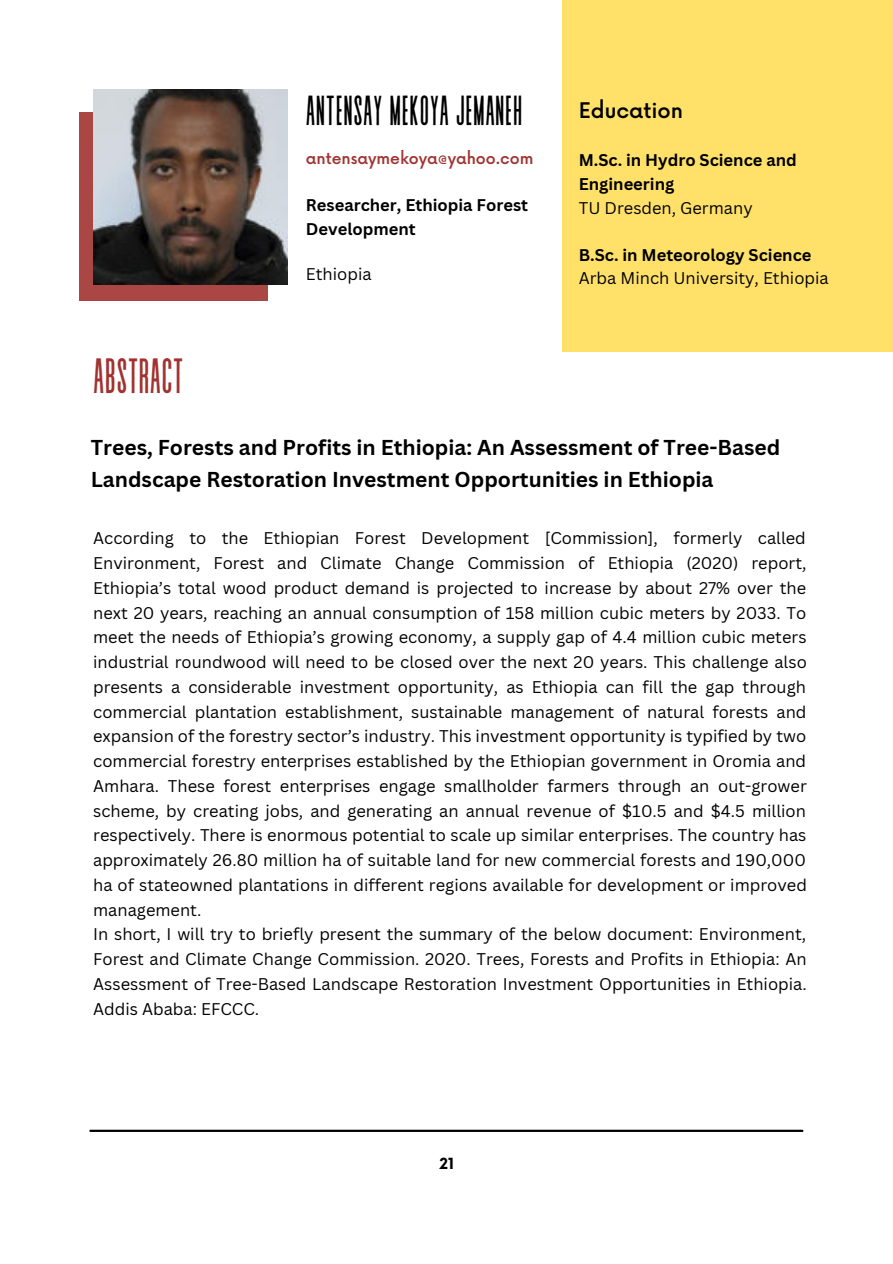
<style>
.page{position:relative;width:893px;height:1264px;background:#fff}
.page>*{position:absolute;margin:0;border:0;box-sizing:border-box;transform-origin:0 0}
.t1{font:49.5px "Revive 80 Tall";color:#a13230}
.t2{font:42px "Revive 80 Tall";color:#000}
.t3{font:700 21px/31.5px "Canva Sans";color:#000}
.t4{font:500 21px "Now";color:#000}
.t5{font:16.5px/24.8px "Canva Sans";color:#000}
.t6{font:700 16.5px/24.8px "Canva Sans";color:#000}
.t7{font:500 15.75px "Now";color:#a13230}
.t8{font:700 15px "Now";color:#000}
</style>
<div class="page">
<hr style="left:90px;top:1129px;width:712px;height:2px;background:#000">
<div style="left:562px;top:0;width:330px;height:351px;background:#ffe16a"></div>
<div style="left:79px;top:112px;width:189px;height:188px;background:#aa4745"></div>
<img style="left:93px;top:90px;width:195px;height:194px">
<h1 class="t1" style="left:93px;top:350px;width:92px">ABSTRACT</h1>
<h2 class="t2" style="left:306px;top:89px;width:218px">ANTENSAY MEKOYA JEMANEH</h2>
<p class="t7" style="left:306px;top:146px;width:229px">antensaymekoya@yahoo.com</p>
<p class="t6" style="left:306px;top:192px;width:224px">Researcher, Ethiopia Forest<br>Development</p>
<p class="t5" style="left:306px;top:262px;width:67px">Ethiopia</p>
<p class="t4" style="left:578px;top:94px;width:106px">Education</p>
<p class="t6" style="left:578px;top:149px;width:219px;line-height:23.5px">M.Sc. in Hydro Science and<br>Engineering</p>
<p class="t5" style="left:578px;top:195px;width:175px">TU Dresden, Germany</p>
<p class="t6" style="left:578px;top:243px;width:234px">B.Sc. in Meteorology Science</p>
<p class="t5" style="left:578px;top:266px;width:251px">Arba Minch University, Ethiopia</p>
<p class="t3" style="left:91px;top:432px;width:691px">Trees, Forests and Profits in Ethiopia: An Assessment of Tree-Based<br>Landscape Restoration Investment Opportunities in Ethiopia</p>
<p class="t5" style="left:93px;top:526px;width:715px">According to the Ethiopian Forest Development [Commission], formerly called Environment, Forest and Climate Change Commission of Ethiopia (2020) report, Ethiopia’s total wood product demand is projected to increase by about 27% over the next 20 years, reaching an annual consumption of 158 million cubic meters by 2033. To meet the needs of Ethiopia’s growing economy, a supply gap of 4.4 million cubic meters industrial roundwood will need to be closed over the next 20 years. This challenge also presents a considerable investment opportunity, as Ethiopia can fill the gap through commercial plantation establishment, sustainable management of natural forests and expansion of the forestry sector’s industry. This investment opportunity is typified by two commercial forestry enterprises established by the Ethiopian government in Oromia and Amhara. These forest enterprises engage smallholder farmers through an out-grower scheme, by creating jobs, and generating an annual revenue of $10.5 and $4.5 million respectively. There is enormous potential to scale up similar enterprises. The country has approximately 26.80 million ha of suitable land for new commercial forests and 190,000 ha of stateowned plantations in different regions available for development or improved management.<br>In short, I will try to briefly present the summary of the below document: Environment, Forest and Climate Change Commission. 2020. Trees, Forests and Profits in Ethiopia: An Assessment of Tree-Based Landscape Restoration Investment Opportunities in Ethiopia.<br>Addis Ababa: EFCCC.</p>
<p class="t8" style="left:439px;top:1152px;width:16px">21</p>
</div>
